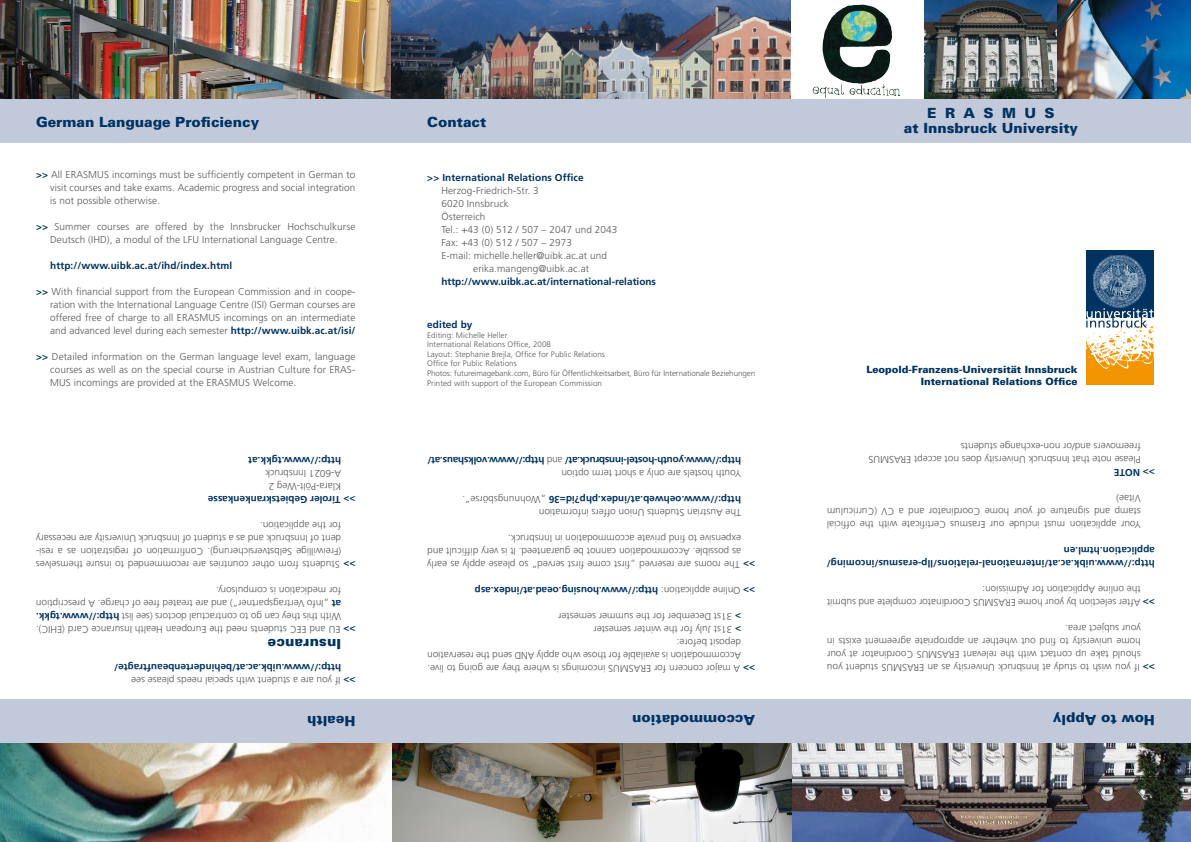
<style>
.page{position:relative;width:1191px;height:842px;background:#fff}
.page>*{position:absolute;margin:0;border:0;box-sizing:border-box;transform-origin:0 0}
.t1{font:900 14px/15px "Univers";color:#003362;text-align:center}
.t2{font:300 10px/13px "Frutiger";color:#58585a;text-align:justify}
.t3{font:700 10px/13px "Frutiger";color:#003362}
.t4{font:700 10px/13px "Frutiger";letter-spacing:-.025em;color:#003362}
.t5{font:900 10px/12px "Univers";color:#003362;text-align:right}
.t6{font:300 8px/9.6px "Frutiger";letter-spacing:.01em;color:#58585a}
.s1{font-weight:700;color:#003362}
.s2{font-weight:300;color:#58585a}
</style>
<div class="page">
<img style="left:791px;top:743px;width:400px;height:99px">
<div style="left:1086px;top:318px;width:67px;height:67px;background:#f29400"></div>
<img style="left:1086px;top:328px;width:67px;height:41px">
<div style="left:1086px;top:250px;width:67px;height:68px;background:#003362"></div>
<svg style="left:1086px;top:309px;width:67px;height:19px"></svg>
<img style="left:1093px;top:255px;width:54px;height:54px">
<img style="left:391px;top:743px;width:400px;height:99px">
<img style="left:0;top:743px;width:391px;height:99px">
<img style="left:0;top:0;width:391px;height:99px">
<div style="left:0;top:699px;width:1191px;height:44px;background:#c2c9da"></div>
<img style="left:391px;top:0;width:400px;height:99px">
<svg style="left:812px;top:4px;width:88px;height:94px"></svg>
<img style="left:842px;top:5px;width:50px;height:43px">
<img style="left:924px;top:0;width:133px;height:99px">
<img style="left:1057px;top:0;width:134px;height:99px">
<div style="left:0;top:99px;width:1191px;height:44px;background:#c2c9da"></div>
<h1 class="t1" style="left:36px;top:114px;width:225px">German Language Proficiency</h1>
<h1 class="t1" style="left:427px;top:114px;width:61px">Contact</h1>
<p class="t2" style="left:50px;top:168px;width:307px;text-indent:-14px"><span class="s1">&gt;&gt;</span> All ERASMUS incomings must be sufficiently competent in German to visit courses and take exams. Academic progress and social integration is not possible otherwise.</p>
<p class="t2" style="left:36px;top:220px;width:321px;text-align:center"><span class="s1">&gt;&gt;</span> Summer courses are offered by the Innsbrucker Hochschulkurse<br>Deutsch (IHD), a modul of the LFU International Language Centre.</p>
<p class="t3" style="left:50px;top:259px;width:183px">http://www.uibk.ac.at/ihd/index.html</p>
<p class="t2" style="left:50px;top:285px;width:307px;text-indent:-14px"><span class="s1">&gt;&gt;</span> With financial support from the European Commission and in coope&shy;ration with the International Language Centre (ISI) German courses are offered free of charge to all ERASMUS incomings on an intermediate and advanced level during each semester <span class="s1">http://www.uibk.ac.at/isi/</span></p>
<p class="t2" style="left:50px;top:350px;width:307px;text-indent:-14px"><span class="s1">&gt;&gt;</span> Detailed information on the German language level exam, language courses as well as on the special course in Austrian Culture for ERAS-MUS incomings are provided at the ERASMUS Welcome.</p>
<p class="t3" style="left:341px;top:467px;width:94px;rotate:-180deg">http://www.tgkk.at</p>
<p class="t2" style="left:341px;top:493px;width:78px;rotate:-180deg">Klara-Pölt-Weg 2<br>A-6021 Innsbruck</p>
<p class="t3" style="left:355px;top:506px;width:149px;rotate:-180deg">&gt;&gt; Tiroler Gebietskrankenkasse</p>
<p class="t2" style="left:341px;top:571px;width:307px;text-indent:-14px;rotate:-180deg"><span class="s1">&gt;&gt;</span> Students from other countries are recommended to insure themselves (Freiwillige Selbstversicherung). Confirmation of registration as a resi&shy;dent of Innsbruck and as a student of Innsbruck University are necessary for the application.</p>
<p class="t2" style="left:341px;top:636px;width:307px;text-indent:-14px;rotate:-180deg"><span class="s1">&gt;&gt;</span> EU and EEC students need the European Health Insurance Card (EHIC).<br>With this they can go to contractual doctors (see list <span class="s1">http://www.tgkk. at</span> „Info Vertragspartner“) and are treated free of charge. A prescription for medication is compulsory.</p>
<h1 class="t1" style="left:341px;top:651px;width:75px;rotate:-180deg">Insurance</h1>
<p class="t3" style="left:341px;top:687px;width:228px;text-indent:-14px;rotate:-180deg">&gt;&gt; <span class="s2">If you are a student with special needs please see </span>http://www.uibk.ac.at/behindertenbeauftragte/</p>
<p class="t3" style="left:427px;top:171px;width:158px">&gt;&gt; International Relations Office</p>
<p class="t2" style="left:441px;top:184px;width:99px">Herzog-Friedrich-Str. 3</p>
<p class="t2" style="left:441px;top:197px;width:69px">6020 Innsbruck</p>
<p class="t2" style="left:441px;top:210px;width:46px">Österreich</p>
<p class="t2" style="left:441px;top:223px;width:178px">Tel.: +43 (0) 512 / 507 – 2047 und 2043</p>
<p class="t2" style="left:441px;top:236px;width:132px">Fax: +43 (0) 512 / 507 – 2973</p>
<p class="t2" style="left:441px;top:249px;width:167px">E-mail: michelle.heller@uibk.ac.at und</p>
<p class="t2" style="left:473px;top:262px;width:117px">erika.mangeng@uibk.ac.at</p>
<p class="t3" style="left:441px;top:275px;width:216px">http://www.uibk.ac.at/international-relations</p>
<p class="t3" style="left:427px;top:318px;width:47px">edited by</p>
<p class="t6" style="left:427px;top:330px;width:329px">Editing: Michelle Heller<br>International Relations Office, 2008<br>Layout: Stephanie Brejla, Office for Public Relations<br>Office for Public Relations<br>Photos: futureimagebank.com, Büro für Öffentlichkeitsarbeit, Büro für Internationale Beziehungen Printed with support of the European Commission</p>
<p class="t4" style="left:741px;top:480px;width:315px;rotate:-180deg"><span class="s2">Youth hostels are only a short term option </span>http://www.youth-hostel-innsbruck.at/ <span class="s2">and</span> http://www.volkshaus.at/</p>
<p class="t2" style="left:741px;top:519px;width:280px;rotate:-180deg">The Austrian Students Union offers information <span class="s1">http://www.oehweb.at/index.php?id=36</span> „Wohnungsbörse“.</p>
<p class="t2" style="left:741px;top:571px;width:315px;text-indent:-14px;rotate:-180deg"><span class="s1">&gt;&gt;</span> The rooms are reserved „first come first served“ so please apply as early as possible. Accommodation cannot be guaranteed. It is very difficult and expensive to find private accommodation in Innsbruck.</p>
<p class="t3" style="left:755px;top:597px;width:282px;rotate:-180deg">&gt;&gt; <span class="s2">Online application:</span> http://www.housing.oead.at/index.asp</p>
<p class="t2" style="left:741px;top:675px;width:315px;text-align:left;text-indent:-14px;rotate:-180deg"><span class="s1">&gt;&gt;</span> A major concern for ERASMUS incomings is where they are going to live.<br>Accommodation is available for those who apply AND send the reservation deposit before:<br><span class="s1">&gt;</span> 31st July for the winter semester<br><span class="s1">&gt;</span> 31st December for the summer semester</p>
<h1 class="t1" style="left:904px;top:105px;width:176px">ERASMUS<br>at Innsbruck University</h1>
<p class="t5" style="left:866px;top:363px;width:213px">Leopold-Franzens-Universität Innsbruck<br>International Relations Office</p>
<p class="t2" style="left:1140px;top:466px;width:274px;rotate:-180deg">Please note that Innsbruck University does not accept ERASMUS freemovers and/or non-exchange students</p>
<p class="t3" style="left:1155px;top:479px;width:42px;rotate:-180deg">&gt;&gt; NOTE</p>
<p class="t2" style="left:1140px;top:531px;width:315px;rotate:-180deg">Your application must include our Erasmus Certificate with the official stamp and signature of your home Coordinator and a CV (Curriculum Vitae)</p>
<p class="t3" style="left:1155px;top:570px;width:329px;rotate:-180deg">http://www.uibk.ac.at/international-relations/llp-erasmus/incoming/ application.html.en</p>
<p class="t2" style="left:1140px;top:609px;width:315px;text-indent:-14px;rotate:-180deg"><span class="s1">&gt;&gt;</span> After selection by your home ERASMUS Coordinator complete and submit the online Application for Admission:</p>
<p class="t2" style="left:1140px;top:674px;width:315px;text-indent:-14px;rotate:-180deg"><span class="s1">&gt;&gt;</span> If you wish to study at Innsbruck University as an ERASMUS student you should take up contact with the relevant ERASMUS Coordinator at your home university to find out whether an appropriate agreement exists in your subject area.</p>
<h1 class="t1" style="left:355px;top:728px;width:50px;rotate:-180deg">Health</h1>
<h1 class="t1" style="left:755px;top:728px;width:124px;rotate:-180deg">Accommodation</h1>
<h1 class="t1" style="left:1155px;top:728px;width:103px;rotate:-180deg">How to Apply</h1>
</div>
